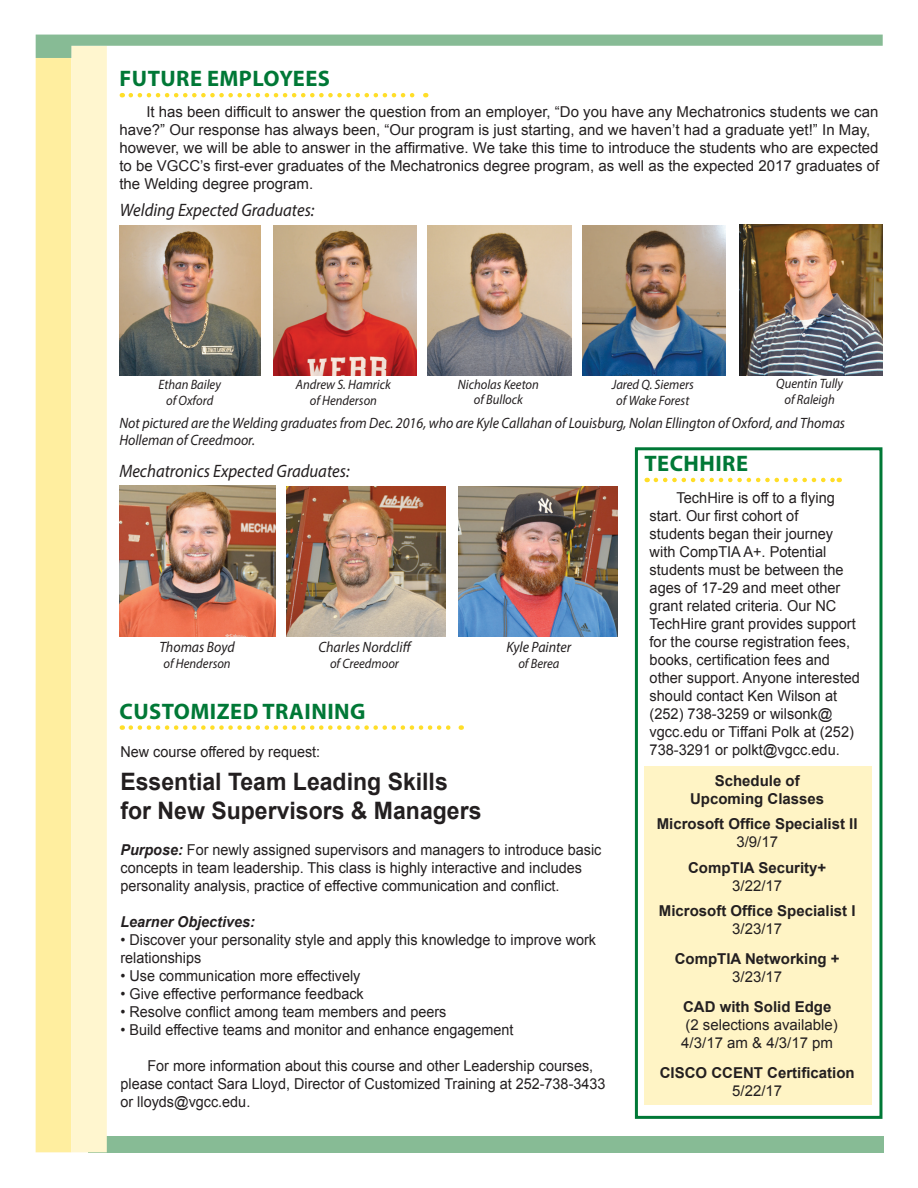
<style>
.page{position:relative;width:918px;height:1188px;background:#fff}
.page>*{position:absolute;margin:0;border:0;box-sizing:border-box;transform-origin:0 0}
.t1{font:700 24px "Arial";color:#231f20;scale:.96 1}
.Headline{font:700 22.5px "Myriad Pro";letter-spacing:.02em;color:#007836}
.t2{font:italic 18px "Myriad Pro";color:#231f20;scale:.93 1}
.t3{font:15px/18px "Arial";color:#231f20}
.t4{font:15px/18px "Arial";color:#231f20;scale:.96 1}
.t5{font:italic 15px/17.2px "Myriad Pro";color:#231f20;scale:.93 1}
.t6{font:700 15px/18px "Arial";color:#231f20;text-align:center}
.t7{font:italic 700 15px "Arial";color:#231f20;scale:.96 1}
.t8{font:italic 13.65px "Myriad Pro";color:#231f20;scale:.93 1}
.s1{font-weight:700;font-style:italic}
.s2{font-weight:400}
</style>
<div class="page">
<div style="left:645px;top:767px;width:227px;height:338px;background:#fff4c5"></div>
<div style="left:635px;top:447px;width:247px;height:672px;border:3px solid #007836"></div>
<div style="left:88px;top:1136px;width:795px;height:16px;background:#87bb95"></div>
<div style="left:36px;top:58px;width:35px;height:1094px;background:#ffee9f"></div>
<div style="left:71px;top:46px;width:36px;height:1106px;background:#fff6cf"></div>
<svg style="left:36px;top:35px;width:847px;height:23px"></svg>
<svg style="left:131px;top:93px;width:295px;height:4px"></svg>
<img style="left:120px;top:226px;width:141px;height:149px">
<img style="left:273px;top:226px;width:144px;height:149px">
<img style="left:428px;top:226px;width:144px;height:149px">
<img style="left:582px;top:226px;width:144px;height:149px">
<img style="left:739px;top:225px;width:144px;height:150px">
<img style="left:119px;top:486px;width:156px;height:151px">
<img style="left:287px;top:486px;width:158px;height:151px">
<img style="left:458px;top:486px;width:159px;height:151px">
<svg style="left:656px;top:478px;width:184px;height:4px"></svg>
<svg style="left:131px;top:725px;width:331px;height:5px"></svg>
<p class="Headline" style="left:120px;top:64px;width:212px">FUTURE EMPLOYEES</p>
<p class="t3" style="left:119px;top:103px;width:762px;text-indent:27px">It has been difficult to answer the question from an employer, “Do you have any Mechatronics students we can have?” Our response has always been, “Our program is just starting, and we haven’t had a graduate yet!” In May, however, we will be able to answer in the affirmative. We take this time to introduce the students who are expected to be VGCC’s first-ever graduates of the Mechatronics degree program, as well as the expected 2017 graduates of the Welding degree program.</p>
<p class="t2" style="left:120px;top:199px;width:211px">Welding Expected Graduates:</p>
<p class="t8" style="left:159px;top:376px;width:69px">Ethan Bailey</p>
<p class="t8" style="left:166px;top:392px;width:52px">of Oxford</p>
<p class="t8" style="left:296px;top:376px;width:104px">Andrew S. Hamrick</p>
<p class="t8" style="left:310px;top:392px;width:74px">of Henderson</p>
<p class="t8" style="left:458px;top:376px;width:89px">Nicholas Keeton</p>
<p class="t8" style="left:474px;top:391px;width:54px">of Bullock</p>
<p class="t8" style="left:612px;top:376px;width:90px">Jared Q. Siemers</p>
<p class="t8" style="left:616px;top:392px;width:80px">of Wake Forest</p>
<p class="t8" style="left:776px;top:375px;width:73px">Quentin Tully</p>
<p class="t8" style="left:784px;top:391px;width:56px">of Raleigh</p>
<p class="t5" style="left:119px;top:414px;width:782px">Not pictured are the Welding graduates from Dec. 2016, who are Kyle Callahan of Louisburg, Nolan Ellington of Oxford, and Thomas<br>Holleman of Creedmoor.</p>
<p class="t2" style="left:119px;top:460px;width:249px">Mechatronics Expected Graduates:</p>
<p class="t5" style="left:159px;top:638px;width:83px">Thomas Boyd</p>
<p class="t8" style="left:163px;top:655px;width:74px">of Henderson</p>
<p class="t5" style="left:318px;top:638px;width:102px">Charles Nordcliff</p>
<p class="t8" style="left:330px;top:655px;width:76px">of Creedmoor</p>
<p class="Headline" style="left:120px;top:696px;width:247px">CUSTOMIZED TRAINING</p>
<p class="t5" style="left:506px;top:638px;width:71px">Kyle Painter</p>
<p class="t8" style="left:518px;top:655px;width:46px">of Berea</p>
<p class="t4" style="left:120px;top:743px;width:210px">New course offered by request:</p>
<p class="t1" style="left:120px;top:766px;width:343px">Essential Team Leading Skills</p>
<p class="t1" style="left:120px;top:794px;width:378px">for New Supervisors &amp; Managers</p>
<p class="t4" style="left:120px;top:841px;width:503px"><span class="s1">Purpose:</span> For newly assigned supervisors and managers to introduce basic concepts in team leadership. This class is highly interactive and includes personality analysis, practice of effective communication and conflict.</p>
<p class="t7" style="left:120px;top:912px;width:142px">Learner Objectives:</p>
<p class="t4" style="left:120px;top:931px;width:497px">• Discover your personality style and apply this knowledge to improve work relationships</p>
<p class="t4" style="left:120px;top:967px;width:252px">• Use communication more effectively</p>
<p class="t4" style="left:120px;top:985px;width:255px">• Give effective performance feedback</p>
<p class="t4" style="left:120px;top:1003px;width:341px">• Resolve conflict among team members and peers</p>
<p class="t4" style="left:120px;top:1021px;width:411px">• Build effective teams and monitor and enhance engagement</p>
<p class="t4" style="left:120px;top:1057px;width:507px;text-indent:27px">For more information about this course and other Leadership courses, please contact Sara Lloyd, Director of Customized Training at 252-738-3433 or lloyds@vgcc.edu.</p>
<p class="Headline" style="left:644px;top:449px;width:105px">TECHHIRE</p>
<p class="t3" style="left:650px;top:489px;width:212px;text-indent:27px">TechHire is off to a flying start. Our first cohort of<br>students began their journey with CompTIA A+. Potential students must be between the ages of 17-29 and meet other grant related criteria. Our NC<br>TechHire grant provides support for the course registration fees, books, certification fees and other support. Anyone interested should contact Ken Wilson at (252) 738-3259 or wilsonk@ vgcc.edu or Tiffani Polk at (252)<br>738-3291 or polkt@vgcc.edu.</p>
<p class="t6" style="left:715px;top:772px;width:87px">Schedule of</p>
<p class="t6" style="left:690px;top:790px;width:136px">Upcoming Classes</p>
<p class="t6" style="left:657px;top:816px;width:202px">Microsoft Office Specialist II</p>
<p class="t3" style="left:736px;top:833px;width:43px">3/9/17</p>
<p class="t6" style="left:688px;top:859px;width:140px">CompTIA Security+</p>
<p class="t3" style="left:732px;top:877px;width:52px">3/22/17</p>
<p class="t6" style="left:659px;top:903px;width:198px">Microsoft Office Specialist I</p>
<p class="t3" style="left:732px;top:920px;width:52px">3/23/17</p>
<p class="t6" style="left:675px;top:951px;width:166px">CompTIA Networking +<br><span class="s2">3/23/17</span></p>
<p class="t6" style="left:683px;top:999px;width:150px">CAD with Solid Edge</p>
<p class="t3" style="left:685px;top:1016px;width:154px">(2 selections available)</p>
<p class="t3" style="left:681px;top:1034px;width:153px">4/3/17 am &amp; 4/3/17 pm</p>
<p class="t6" style="left:660px;top:1065px;width:197px">CISCO CCENT Certification<br><span class="s2">5/22/17</span></p>
</div>
